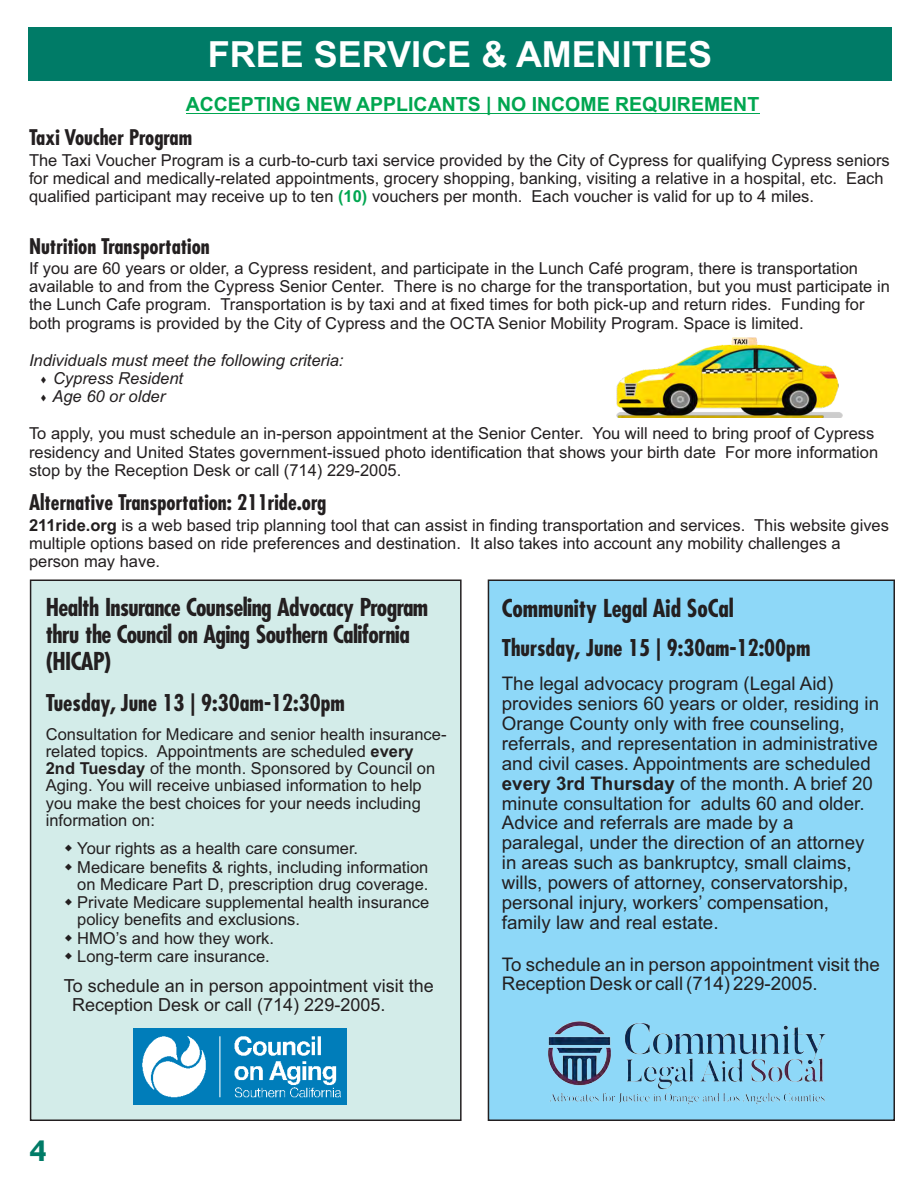
<style>
.page{position:relative;width:918px;height:1188px;background:#fff}
.page>*{position:absolute;margin:0;border:0;box-sizing:border-box;transform-origin:0 0}
.t1{font:700 36px "Arial";color:#fff}
.t2{font:700 33px "Tw Cen";color:#007b67}
.t3{font:700 condensed 24px/27px "Futura LT Pro";letter-spacing:-.025em;color:#231f20}
.t4{font:700 condensed 24px "Futura LT Pro";color:#231f20}
.t5{font:700 condensed 22.5px "Futura LT Pro";color:#231f20}
.t6{font:700 condensed 21px "Futura LT Pro";color:#231f20}
.t7{font:700 19.5px "Arial";color:#00a650}
.t8{font:18.75px/20px "Arial";color:#231f20}
.t9{font:18px/18.8px "Arial";color:#231f20}
.t10{font:16.5px/18.3px "Arial";color:#231f20}
.t11{font:italic 16.5px "Arial";color:#231f20}
.s1{font-weight:700;color:#00a650}
.s2{font-weight:700}
</style>
<div class="page">
<div style="left:488px;top:580px;width:407px;height:541px;background:#8ed8f8;border:2px solid #231f20"></div>
<div style="left:30px;top:580px;width:432px;height:541px;background:#d3ece9;border:2px solid #231f20"></div>
<img style="left:548px;top:1021px;width:278px;height:84px">
<img style="left:133px;top:1029px;width:213px;height:75px">
<div style="left:28px;top:27px;width:864px;height:54px;background:#007b67"></div>
<img style="left:616px;top:337px;width:227px;height:80px">
<hr style="left:186px;top:113px;width:573px;height:1px;background:#00a650">
<h1 class="t1" style="left:208px;top:41px;width:506px">FREE SERVICE &amp; AMENITIES</h1>
<p class="t7" style="left:186px;top:97px;width:575px">ACCEPTING NEW APPLICANTS | NO INCOME REQUIREMENT</p>
<p class="t6" style="left:29px;top:128px;width:165px">Taxi Voucher Program</p>
<p class="t10" style="left:29px;top:152px;width:862px">The Taxi Voucher Program is a curb-to-curb taxi service provided by the City of Cypress for qualifying Cypress seniors for medical and medically-related appointments, grocery shopping, banking, visiting a relative in a hospital, etc. Each qualified participant may receive up to ten <span class="s1">(10)</span> vouchers per month. Each voucher is valid for up to 4 miles.</p>
<p class="t6" style="left:29px;top:236px;width:182px">Nutrition Transportation</p>
<p class="t10" style="left:29px;top:261px;width:862px">If you are 60 years or older, a Cypress resident, and participate in the Lunch Café program, there is transportation available to and from the Cypress Senior Center. There is no charge for the transportation, but you must participate in the Lunch Cafe program. Transportation is by taxi and at fixed times for both pick-up and return rides. Funding for both programs is provided by the City of Cypress and the OCTA Senior Mobility Program. Space is limited.</p>
<p class="t11" style="left:29px;top:354px;width:316px">Individuals must meet the following criteria:</p>
<p class="t11" style="left:40px;top:372px;width:145px">▲ Cypress Resident</p>
<p class="t11" style="left:40px;top:390px;width:127px">▲ Age 60 or older</p>
<p class="t10" style="left:29px;top:426px;width:851px">To apply, you must schedule an in-person appointment at the Senior Center. You will need to bring proof of Cypress residency and United States government-issued photo identification that shows your birth date For more information stop by the Reception Desk or call (714) 229-2005.</p>
<p class="t6" style="left:29px;top:493px;width:299px">Alternative Transportation: 211ride.org</p>
<p class="t10" style="left:29px;top:517px;width:862px"><span class="s2">211ride.org</span> is a web based trip planning tool that can assist in finding transportation and services. This website gives multiple options based on ride preferences and destination. It also takes into account any mobility challenges a person may have.</p>
<h3 class="t3" style="left:46px;top:595px;width:384px">Health Insurance Counseling Advocacy Program thru the Council on Aging Southern California (HICAP)</h3>
<h3 class="t5" style="left:46px;top:692px;width:301px">Tuesday, June 13 | 9:30am-12:30pm</h3>
<p class="t10" style="left:46px;top:727px;width:402px;line-height:17.1px">Consultation for Medicare and senior health insurance&shy;related topics. Appointments are scheduled <span class="s2">every 2nd Tuesday</span> of the month. Sponsored by Council on Aging. You will receive unbiased information to help you make the best choices for your needs including information on:</p>
<p class="t10" style="left:77px;top:841px;width:354px">Your rights as a health care consumer.<br>Medicare benefits &amp; rights, including information on Medicare Part D, prescription drug coverage.<br>Private Medicare supplemental health insurance policy benefits and exclusions.<br>HMO’s and how they work.<br>Long-term care insurance.</p>
<p class="t9" style="left:72px;top:978px;width:363px;text-indent:-8px">To schedule an in person appointment visit the<br>Reception Desk or call (714) 229-2005.</p>
<h2 class="t2" style="left:30px;top:1138px;width:19px">4</h2>
<h3 class="t4" style="left:502px;top:598px;width:234px">Community Legal Aid SoCal</h3>
<h3 class="t5" style="left:502px;top:637px;width:310px">Thursday, June 15 | 9:30am-12:00pm</h3>
<p class="t8" style="left:502px;top:675px;width:379px">The legal advocacy program (Legal Aid) provides seniors 60 years or older, residing in Orange County only with free counseling, referrals, and representation in administrative and civil cases. Appointments are scheduled <span class="s2">every 3rd Thursday</span> of the month. A brief 20 minute consultation for adults 60 and older.<br>Advice and referrals are made by a paralegal, under the direction of an attorney in areas such as bankruptcy, small claims, wills, powers of attorney, conservatorship, personal injury, workers’ compensation, family law and real estate.</p>
<p class="t8" style="left:502px;top:956px;width:379px;line-height:19.5px">To schedule an in person appointment visit the<br>Reception Desk or call (714) 229-2005.</p>
</div>
